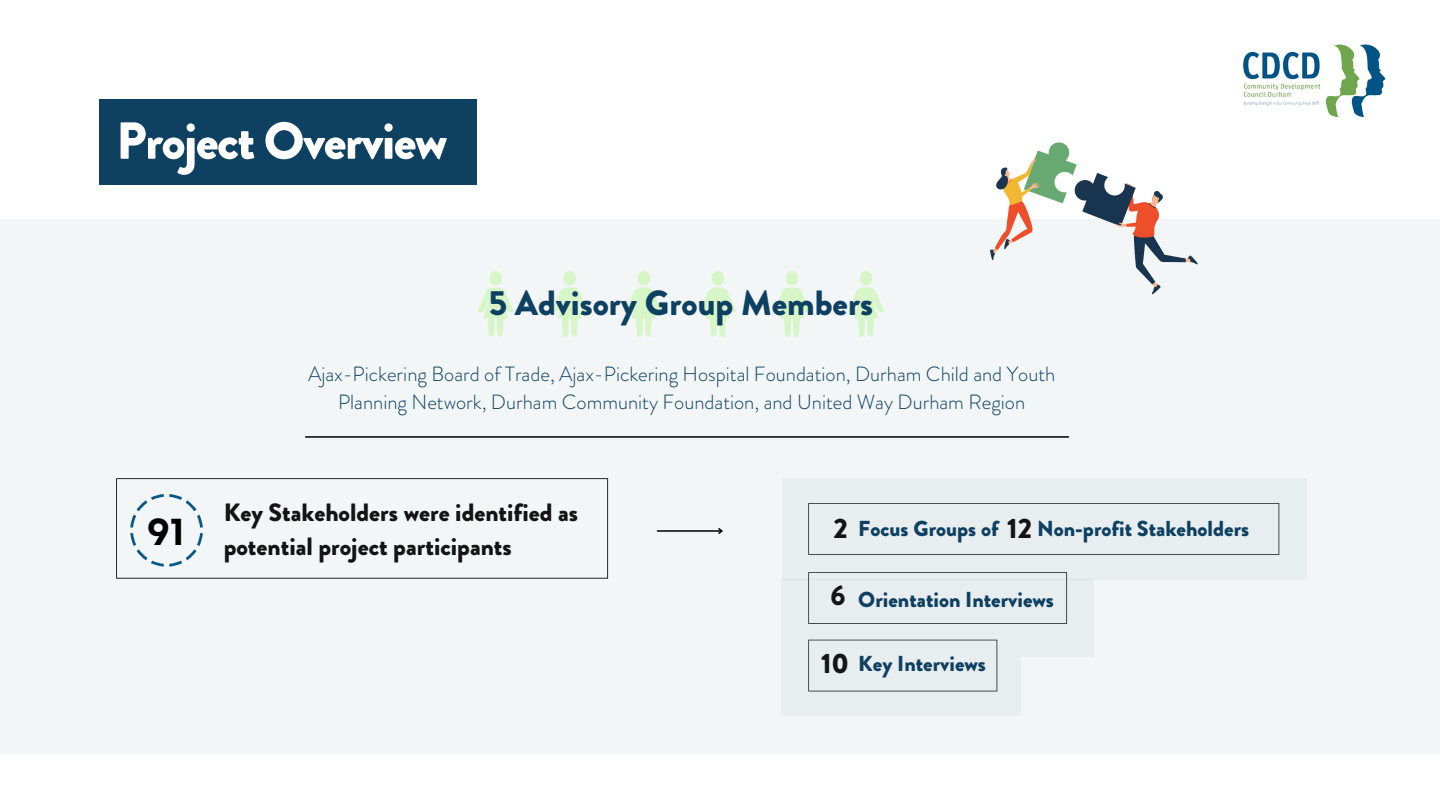
<style>
.page{position:relative;width:1440px;height:810px;background:#fff}
.page>*{position:absolute;margin:0;border:0;box-sizing:border-box;transform-origin:0 0}
.t1{font:900 52px "Brandon Grotesque";letter-spacing:-.03em;color:#fff}
.t2{font:700 39.4px "Mont";color:#000}
.t3{font:900 35px "Brandon Grotesque";color:#0e4062}
.t4{font:900 28.1px "Brandon Grotesque";color:#141414}
.t5{font:900 25px/34.5px "Brandon Grotesque";color:#141414}
.t6{font:900 21.7px "Brandon Grotesque";color:#0e4062}
.t7{font:300 20.5px/28.5px "Brandon Grotesque";color:#0e4062;text-align:center}
</style>
<div class="page">
<div style="left:0;top:219px;width:1440px;height:534px;background:#f3f6f7"></div>
<div style="left:782px;top:478px;width:525px;height:101px;background:#e8edef"></div>
<svg style="left:478px;top:271px;width:406px;height:66px"></svg>
<svg style="left:116px;top:478px;width:492px;height:101px"></svg>
<svg style="left:130px;top:494px;width:73px;height:73px"></svg>
<div style="left:99px;top:99px;width:378px;height:86px;background:#0e4062"></div>
<svg style="left:808px;top:503px;width:471px;height:52px"></svg>
<svg style="left:808px;top:572px;width:259px;height:7px"></svg>
<svg style="left:990px;top:142px;width:208px;height:153px"></svg>
<hr style="left:306px;top:436px;width:762px;height:2px;background:#000">
<hr style="left:657px;top:530px;width:65px;height:2px;background:#000">
<svg style="left:717px;top:528px;width:6px;height:6px"></svg>
<div style="left:781px;top:579px;width:313px;height:78px;background:#e8edef"></div>
<div style="left:782px;top:657px;width:239px;height:59px;background:#e8edef"></div>
<img style="left:1243px;top:44px;width:143px;height:74px">
<p class="t1" style="left:116px;top:104px;width:333px">Project Overview</p>
<p class="t3" style="left:489px;top:279px;width:386px">5 Advisory Group Members</p>
<p class="t2" style="left:148px;top:517px;width:38px">91</p>
<p class="t7" style="left:308px;top:360px;width:749px">Ajax-Pickering Board of Trade, Ajax-Pickering Hospital Foundation, Durham Child and Youth<br>Planning Network, Durham Community Foundation, and United Way Durham Region</p>
<p class="t5" style="left:224px;top:495px;width:356px">Key Stakeholders were identified as potential project participants</p>
<p class="t4" style="left:834px;top:509px;width:16px">2</p>
<p class="t6" style="left:858px;top:513px;width:142px">Focus Groups of</p>
<p class="t4" style="left:1007px;top:509px;width:26px">12</p>
<p class="t6" style="left:1037px;top:513px;width:214px">Non-profit Stakeholders</p>
<p class="t4" style="left:831px;top:576px;width:17px">6</p>
<p class="t6" style="left:858px;top:584px;width:197px">Orientation Interviews</p>
<p class="t4" style="left:821px;top:644px;width:30px">10</p>
<p class="t6" style="left:858px;top:648px;width:129px">Key Interviews</p>
</div>
